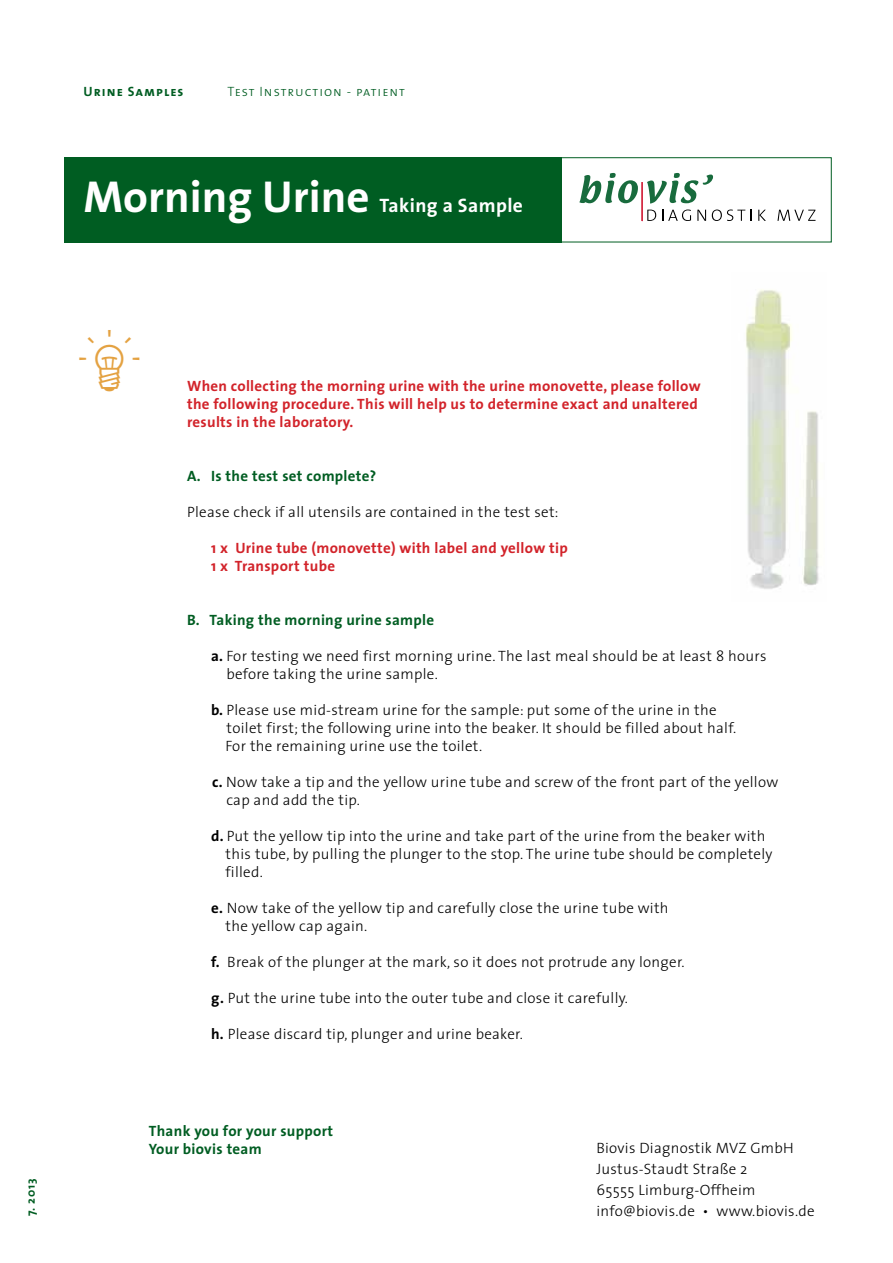
<style>
.page{position:relative;width:893px;height:1263px;background:#fff}
.page>*{position:absolute;margin:0;border:0;box-sizing:border-box;transform-origin:0 0}
.t1{font:700 45px "The Sans";color:#fff}
.t2{font:700 19.5px "The Sans";letter-spacing:.02em;color:#fff}
.t3{font:300 15px/18px "The Sans";letter-spacing:.02em;color:#000}
.t4{font:700 15px/18px "The Sans";letter-spacing:.02em;color:#d2232a}
.t5{font:700 15px/18px "The Sans";letter-spacing:.02em;color:#005d22}
.t6{font:13.5px "The Sans Light Caps";letter-spacing:.075em;color:#005d22}
.t7{font:13.5px "The Sans Bold Caps";letter-spacing:.075em;color:#005d22}
.t8{font:700 12px "The Sans";color:#005d22}
.s1{font-weight:700}
</style>
<div class="page">
<div style="left:64px;top:157px;width:497px;height:85px;background:#005d22"></div>
<svg style="left:579px;top:173px;width:59px;height:30px"></svg>
<svg style="left:647px;top:173px;width:66px;height:31px"></svg>
<svg style="left:647px;top:210px;width:9px;height:11px"></svg>
<svg style="left:662px;top:210px;width:29px;height:11px"></svg>
<svg style="left:697px;top:210px;width:9px;height:11px"></svg>
<svg style="left:712px;top:210px;width:39px;height:11px"></svg>
<svg style="left:758px;top:210px;width:8px;height:11px"></svg>
<svg style="left:777px;top:210px;width:38px;height:11px"></svg>
<hr style="left:641px;top:182px;width:2px;height:39px;background:#d11f38">
<div style="left:561px;top:157px;width:271px;height:85px;border:1px solid #005d22"></div>
<img style="left:745px;top:289px;width:74px;height:300px">
<p class="t7" style="left:84px;top:80px;width:101px">Urine Samples</p>
<p class="t6" style="left:228px;top:80px;width:179px">Test Instruction - patient</p>
<h1 class="t1" style="left:84px;top:159px;width:288px">Morning Urine</h1>
<h2 class="t2" style="left:379px;top:189px;width:145px">Taking a Sample</h2>
<p class="t8" style="left:21px;top:1216px;width:40px;rotate:-90deg">7. 2013</p>
<p class="t4" style="left:187px;top:376px;width:515px">When collecting the morning urine with the urine monovette, please follow the following procedure. This will help us to determine exact and unaltered results in the laboratory.</p>
<p class="t5" style="left:187px;top:466px;width:191px">A. Is the test set complete?</p>
<p class="t3" style="left:187px;top:502px;width:373px">Please check if all utensils are contained in the test set:</p>
<p class="t4" style="left:211px;top:538px;width:358px">1 x Urine tube (monovette) with label and yellow tip<br>1 x Transport tube</p>
<p class="t5" style="left:187px;top:610px;width:249px">B. Taking the morning urine sample</p>
<p class="t3" style="left:226px;top:646px;width:542px;text-indent:-15px"><span class="s1">a.</span> For testing we need first morning urine. The last meal should be at least 8 hours before taking the urine sample.</p>
<p class="t3" style="left:225px;top:700px;width:512px;text-indent:-14px"><span class="s1">b.</span> Please use mid-stream urine for the sample: put some of the urine in the toilet first; the following urine into the beaker. It should be filled about half.<br>For the remaining urine use the toilet.</p>
<p class="t3" style="left:226px;top:772px;width:553px;text-indent:-14px"><span class="s1">c.</span> Now take a tip and the yellow urine tube and screw of the front part of the yellow cap and add the tip.</p>
<p class="t3" style="left:225px;top:826px;width:549px;text-indent:-14px"><span class="s1">d.</span> Put the yellow tip into the urine and take part of the urine from the beaker with this tube, by pulling the plunger to the stop. The urine tube should be completely filled.</p>
<p class="t3" style="left:226px;top:898px;width:444px;text-indent:-14px"><span class="s1">e.</span> Now take of the yellow tip and carefully close the urine tube with the yellow cap again.</p>
<p class="t3" style="left:211px;top:952px;width:475px"><span class="s1">f.</span> Break of the plunger at the mark, so it does not protrude any longer.</p>
<p class="t3" style="left:211px;top:988px;width:418px"><span class="s1">g.</span> Put the urine tube into the outer tube and close it carefully.</p>
<p class="t3" style="left:211px;top:1024px;width:313px"><span class="s1">h.</span> Please discard tip, plunger and urine beaker.</p>
<p class="t5" style="left:149px;top:1121px;width:186px">Thank you for your support<br>Your biovis team</p>
<p class="t3" style="left:596px;top:1137px;width:220px;line-height:21px">Biovis Diagnostik MVZ GmbH<br>Justus-Staudt Straße 2<br>65555 Limburg-Offheim info@biovis.de • www.biovis.de</p>
</div>
